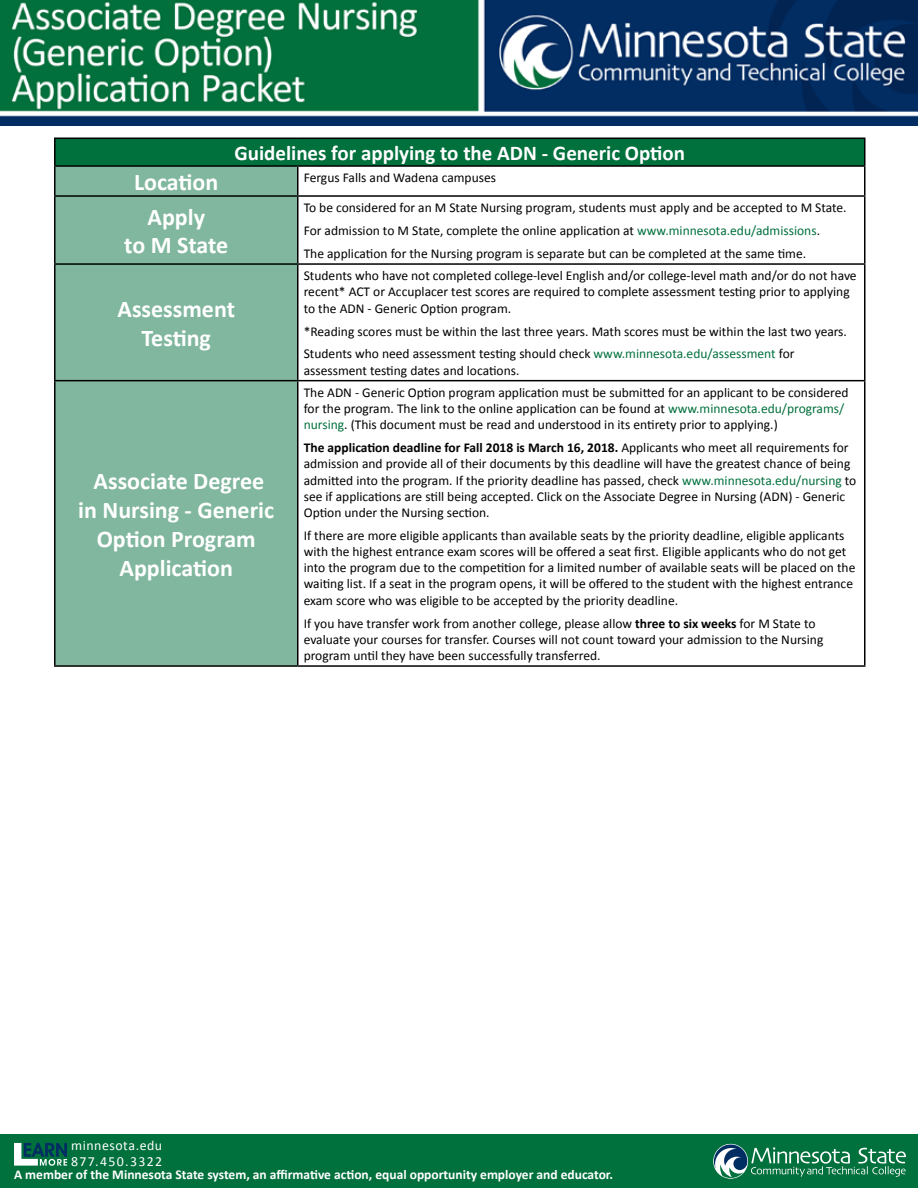
<style>
.page{position:relative;width:918px;height:1188px;background:#fff}
.page>*{position:absolute;margin:0;border:0;box-sizing:border-box;transform-origin:0 0}
.t1{font:700 24px/28.8px "Calibri";color:#fff;text-align:center}
.t2{font:700 21px "Calibri";color:#fff}
.t3{font:13.95px/15.5px "Calibri";letter-spacing:.045em;color:#fff}
.t4{font:13.5px/16.2px "Calibri";color:#000}
.t5{font:700 13.5px "Calibri";color:#fff}
.s1{color:#00703c}
.s2{font-weight:700}
</style>
<div class="page">
<img style="left:0;top:0;width:918px;height:126px">
<div style="left:0;top:1134px;width:918px;height:54px;background:#00703c"></div>
<svg style="left:713px;top:1144px;width:35px;height:35px"></svg>
<svg style="left:714px;top:1145px;width:192px;height:33px"></svg>
<svg style="left:14px;top:1143px;width:53px;height:23px"></svg>
<div style="left:55px;top:138px;width:810px;height:28px;background:#00703c"></div>
<div style="left:56px;top:167px;width:241px;height:498px;background:#80b79e"></div>
<hr style="left:54px;top:138px;width:244px;height:1px;background:#000">
<hr style="left:54px;top:139px;width:2px;height:26px;background:#000">
<hr style="left:298px;top:138px;width:568px;height:1px;background:#000">
<hr style="left:864px;top:139px;width:2px;height:26px;background:#000">
<hr style="left:54px;top:165px;width:244px;height:2px;background:#000">
<hr style="left:54px;top:167px;width:2px;height:28px;background:#000">
<hr style="left:298px;top:165px;width:568px;height:2px;background:#000">
<svg style="left:297px;top:167px;width:1px;height:28px"></svg>
<hr style="left:864px;top:167px;width:2px;height:28px;background:#000">
<hr style="left:54px;top:195px;width:244px;height:2px;background:#000">
<hr style="left:54px;top:197px;width:2px;height:66px;background:#000">
<hr style="left:298px;top:195px;width:568px;height:2px;background:#000">
<hr style="left:297px;top:197px;width:1px;height:66px;background:#000">
<hr style="left:864px;top:197px;width:2px;height:66px;background:#000">
<hr style="left:54px;top:263px;width:244px;height:2px;background:#000">
<hr style="left:54px;top:265px;width:2px;height:115px;background:#000">
<hr style="left:298px;top:263px;width:568px;height:2px;background:#000">
<hr style="left:297px;top:265px;width:1px;height:115px;background:#000">
<hr style="left:864px;top:265px;width:2px;height:115px;background:#000">
<hr style="left:54px;top:380px;width:244px;height:1px;background:#000">
<hr style="left:54px;top:381px;width:2px;height:284px;background:#000">
<hr style="left:298px;top:380px;width:568px;height:1px;background:#000">
<hr style="left:297px;top:381px;width:1px;height:284px;background:#000">
<hr style="left:864px;top:381px;width:2px;height:284px;background:#000">
<hr style="left:54px;top:665px;width:244px;height:2px;background:#000">
<hr style="left:298px;top:665px;width:568px;height:2px;background:#000">
<h2 class="t2" style="left:234px;top:140px;width:452px">Guidelines for applying to the ADN - Generic Option</h2>
<h1 class="t1" style="left:134px;top:168px;width:86px">Location</h1>
<p class="t4" style="left:304px;top:170px;width:194px">Fergus Falls and Wadena campuses</p>
<h1 class="t1" style="left:124px;top:202px;width:105px">Apply<br>to M State</h1>
<p class="t4" style="left:304px;top:196px;width:544px;line-height:23px">To be considered for an M State Nursing program, students must apply and be accepted to M State.<br>For admission to M State, complete the online application at <span class="s1">www.minnesota.edu/admissions</span>.<br>The application for the Nursing program is separate but can be completed at the same time.</p>
<h1 class="t1" style="left:117px;top:295px;width:119px">Assessment<br>Testing</h1>
<h1 class="t1" style="left:78px;top:467px;width:197px">Associate Degree<br>in Nursing - Generic<br>Option Program<br>Application</h1>
<p class="t4" style="left:304px;top:268px;width:554px">Students who have not completed college-level English and/or college-level math and/or do not have recent* ACT or Accuplacer test scores are required to complete assessment testing prior to applying to the ADN - Generic Option program.</p>
<p class="t4" style="left:304px;top:320px;width:545px;line-height:23px">*Reading scores must be within the last three years. Math scores must be within the last two years.<br>Students who need assessment testing should check <span class="s1">www.minnesota.edu/assessment</span> for</p>
<p class="t4" style="left:304px;top:362px;width:217px">assessment testing dates and locations.</p>
<p class="t4" style="left:304px;top:384px;width:546px">The ADN - Generic Option program application must be submitted for an applicant to be considered for the program. The link to the online application can be found at <span class="s1">www.minnesota.edu/programs/ nursing</span>. (This document must be read and understood in its entirety prior to applying.)</p>
<p class="t4" style="left:304px;top:440px;width:554px"><span class="s2">The application deadline for Fall 2018 is March 16, 2018.</span> Applicants who meet all requirements for admission and provide all of their documents by this deadline will have the greatest chance of being admitted into the program. If the priority deadline has passed, check <span class="s1">www.minnesota.edu/nursing</span> to see if applications are still being accepted. Click on the Associate Degree in Nursing (ADN) - Generic Option under the Nursing section.</p>
<p class="t4" style="left:304px;top:527px;width:553px">If there are more eligible applicants than available seats by the priority deadline, eligible applicants with the highest entrance exam scores will be offered a seat first. Eligible applicants who do not get into the program due to the competition for a limited number of available seats will be placed on the waiting list. If a seat in the program opens, it will be offered to the student with the highest entrance exam score who was eligible to be accepted by the priority deadline.</p>
<p class="t4" style="left:304px;top:615px;width:521px">If you have transfer work from another college, please allow <span class="s2">three to six weeks</span> for M State to evaluate your courses for transfer. Courses will not count toward your admission to the Nursing program until they have been successfully transferred.</p>
<p class="t3" style="left:71px;top:1138px;width:93px">minnesota.edu<br>877.450.3322</p>
<p class="t5" style="left:14px;top:1166px;width:601px">A member of the Minnesota State system, an affirmative action, equal opportunity employer and educator.</p>
</div>
